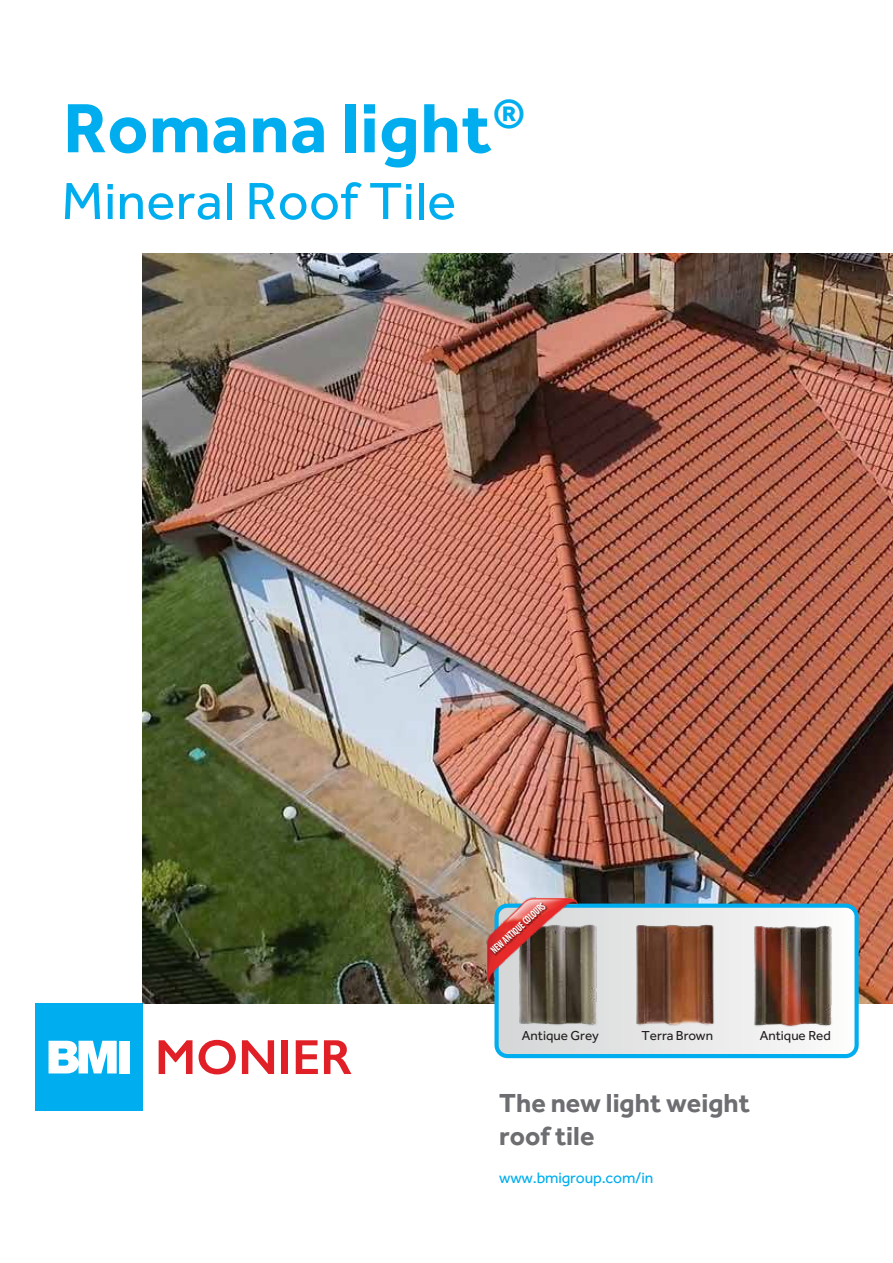
<style>
.page{position:relative;width:893px;height:1263px;background:#fff}
.page>*{position:absolute;margin:0;border:0;box-sizing:border-box;transform-origin:0 0}
.t1{font:700 72px "Effra";letter-spacing:.01em;color:#00aeef}
.t2{font:54px "Effra";letter-spacing:.01em;color:#00aeef}
.t3{font:700 27px/32.4px "Effra";color:#6d6e71}
.t4{font:15.75px "Effra";letter-spacing:-.01em;color:#00aeef}
.t5{font:13.5px "Effra";color:#231f20}
.t6{font:700 condensed 10.95px "Myriad Pro";color:#fff;scale:.8 1}
</style>
<div class="page">
<img style="left:143px;top:253px;width:750px;height:750px">
<svg style="left:159px;top:1040px;width:33px;height:34px"></svg>
<svg style="left:199px;top:1040px;width:37px;height:34px"></svg>
<svg style="left:242px;top:1040px;width:32px;height:34px"></svg>
<div style="left:282px;top:1040px;width:6px;height:34px;background:#e11f26"></div>
<svg style="left:296px;top:1040px;width:22px;height:34px"></svg>
<svg style="left:324px;top:1040px;width:28px;height:34px"></svg>
<div style="left:35px;top:1003px;width:108px;height:108px;background:#00aeef"></div>
<svg style="left:49px;top:1041px;width:68px;height:32px;background:#d1f0fc"></svg>
<div style="left:120px;top:1041px;width:10px;height:32px;background:#fff"></div>
<svg style="left:499px;top:906px;width:358px;height:147px"></svg>
<div style="left:494px;top:903px;width:365px;height:155px;border:4px solid #00aeef;border-radius:11px"></div>
<img style="left:634px;top:921px;width:86px;height:108px">
<img style="left:517px;top:921px;width:86px;height:108px">
<img style="left:752px;top:921px;width:86px;height:108px">
<img style="left:478px;top:888px;width:111px;height:103px">
<img style="left:488px;top:900px;width:62px;height:58px">
<h1 class="t1" style="left:63px;top:84px;width:464px">Romana light<sup>®</sup></h1>
<h2 class="t2" style="left:61px;top:170px;width:396px">Mineral Roof Tile</h2>
<p class="t6" style="left:488px;top:947px;width:89px;rotate:-43deg">NEW ANTIQUE COLOURS</p>
<p class="t5" style="left:522px;top:1028px;width:78px">Antique Grey</p>
<p class="t5" style="left:642px;top:1028px;width:73px">Terra Brown</p>
<p class="t5" style="left:760px;top:1028px;width:73px">Antique Red</p>
<h3 class="t3" style="left:499px;top:1086px;width:252px">The new light weight roof tile</h3>
<p class="t4" style="left:499px;top:1169px;width:156px">www.bmigroup.com/in</p>
</div>
